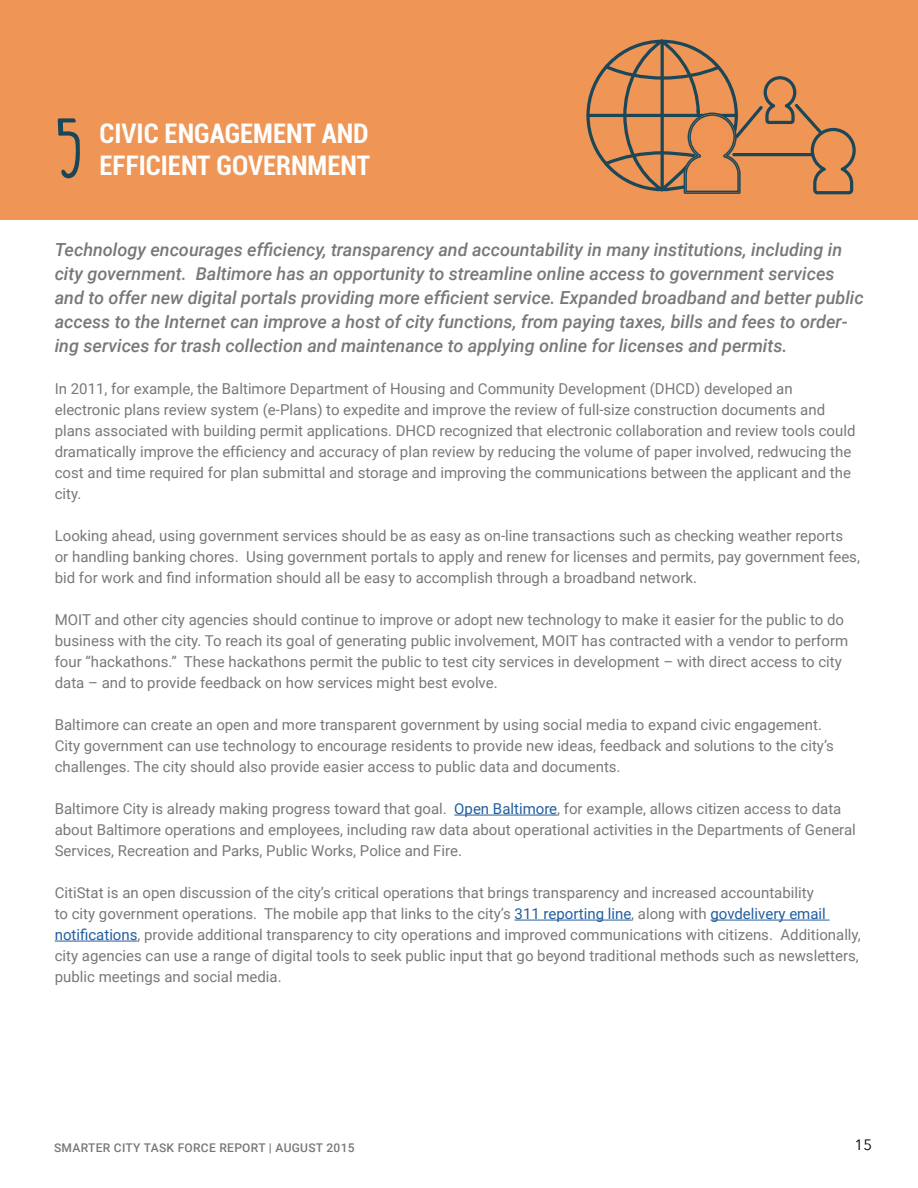
<style>
.page{position:relative;width:918px;height:1188px;background:#fff}
.page>*{position:absolute;margin:0;border:0;box-sizing:border-box;transform-origin:0 0}
.t1{font:75px "DK Lemon Yellow Sun";color:#1a4757}
.t2{font:700 condensed 27px "Roboto";color:#fff}
.t3{font:italic 500 18px/24px "Roboto";color:#777978}
.t4{font:15px/21px "Roboto";color:#777978}
.t5{font:15px "Avenir Next";color:#000}
.t6{font:500 12px "Roboto";letter-spacing:.025em;color:#777978}
.s1{color:#215e9e}
</style>
<div class="page">
<div style="left:0;top:0;width:918px;height:220px;background:#ef9555"></div>
<hr style="left:454px;top:815px;width:103px;height:1px;background:#215e9e">
<hr style="left:515px;top:920px;width:116px;height:1px;background:#215e9e">
<hr style="left:711px;top:920px;width:119px;height:1px;background:#215e9e">
<hr style="left:55px;top:941px;width:83px;height:1px;background:#215e9e">
<svg style="left:586px;top:39px;width:270px;height:156px"></svg>
<h1 class="t1" style="left:54px;top:103px;width:31px">5</h1>
<h2 class="t2" style="left:100px;top:114px;width:271px">CIVIC ENGAGEMENT AND</h2>
<h2 class="t2" style="left:100px;top:147px;width:272px">EFFICIENT GOVERNMENT</h2>
<p class="t3" style="left:55px;top:237px;width:810px">Technology encourages efficiency, transparency and accountability in many institutions, including in city government. Baltimore has an opportunity to streamline online access to government services and to offer new digital portals providing more efficient service. Expanded broadband and better public access to the Internet can improve a host of city functions, from paying taxes, bills and fees to order&shy;ing services for trash collection and maintenance to applying online for licenses and permits.</p>
<p class="t4" style="left:55px;top:378px;width:802px">In 2011, for example, the Baltimore Department of Housing and Community Development (DHCD) developed an electronic plans review system (e-Plans) to expedite and improve the review of full-size construction documents and plans associated with building permit applications. DHCD recognized that electronic collaboration and review tools could dramatically improve the efficiency and accuracy of plan review by reducing the volume of paper involved, redwucing the cost and time required for plan submittal and storage and improving the communications between the applicant and the city.</p>
<p class="t4" style="left:55px;top:525px;width:807px">Looking ahead, using government services should be as easy as on-line transactions such as checking weather reports or handling banking chores. Using government portals to apply and renew for licenses and permits, pay government fees, bid for work and find information should all be easy to accomplish through a broadband network.</p>
<p class="t4" style="left:55px;top:609px;width:795px">MOIT and other city agencies should continue to improve or adopt new technology to make it easier for the public to do business with the city. To reach its goal of generating public involvement, MOIT has contracted with a vendor to perform four “hackathons.” These hackathons permit the public to test city services in development – with direct access to city data – and to provide feedback on how services might best evolve.</p>
<p class="t4" style="left:55px;top:714px;width:781px">Baltimore can create an open and more transparent government by using social media to expand civic engagement.<br>City government can use technology to encourage residents to provide new ideas, feedback and solutions to the city’s challenges. The city should also provide easier access to public data and documents.</p>
<p class="t4" style="left:55px;top:798px;width:803px">Baltimore City is already making progress toward that goal. <span class="s1">Open Baltimore</span>, for example, allows citizen access to data about Baltimore operations and employees, including raw data about operational activities in the Departments of General<br>Services, Recreation and Parks, Public Works, Police and Fire.</p>
<p class="t4" style="left:55px;top:882px;width:808px">CitiStat is an open discussion of the city’s critical operations that brings transparency and increased accountability<br>to city government operations. The mobile app that links to the city’s <span class="s1">311 reporting line</span>, along with <span class="s1">govdelivery email notifications</span>, provide additional transparency to city operations and improved communications with citizens. Additionally, city agencies can use a range of digital tools to seek public input that go beyond traditional methods such as newsletters, public meetings and social media.</p>
<p class="t6" style="left:54px;top:1139px;width:302px">SMARTER CITY TASK FORCE REPORT | AUGUST 2015</p>
<p class="t5" style="left:854px;top:1132px;width:19px">15</p>
</div>
